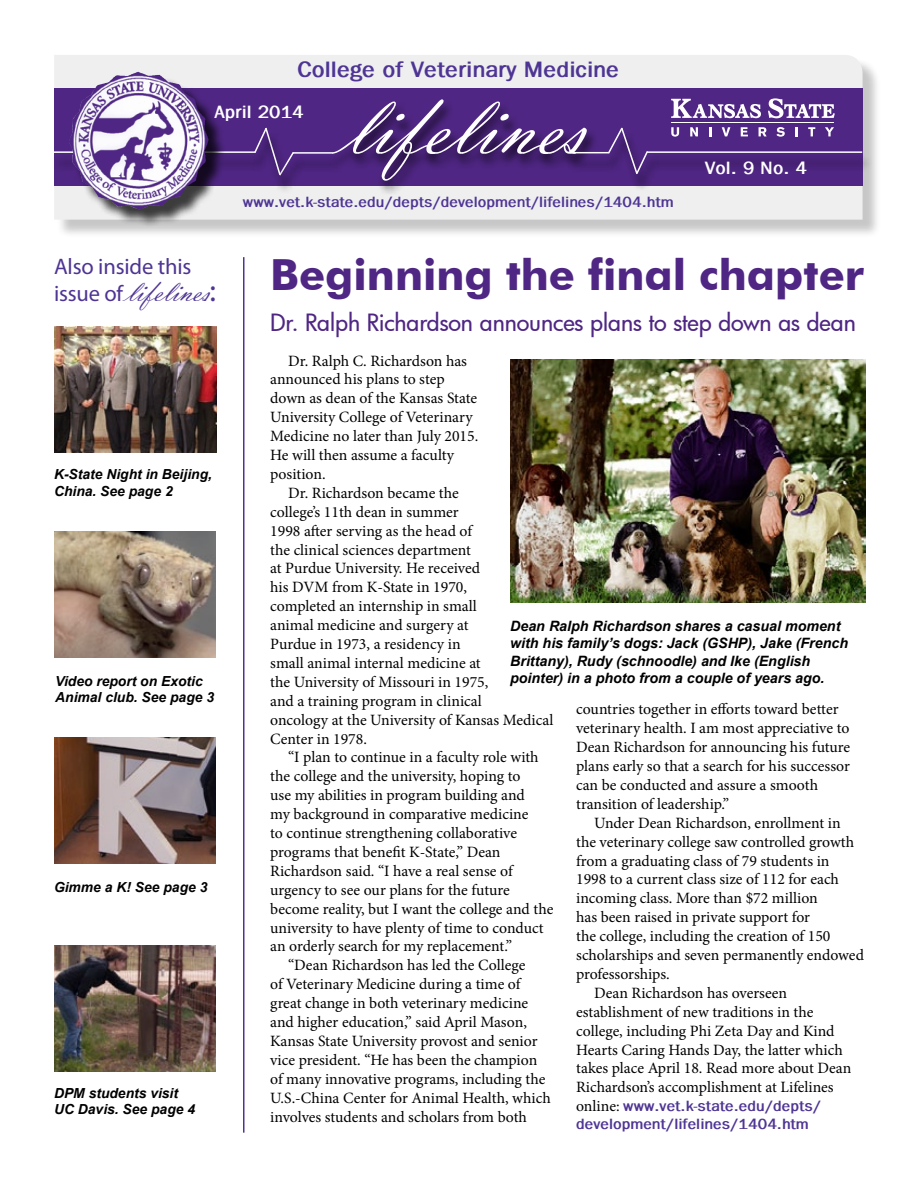
<style>
.page{position:relative;width:918px;height:1188px;background:#fff}
.page>*{position:absolute;margin:0;border:0;box-sizing:border-box;transform-origin:0 0}
.t1{font:90px "Vladimir Script";color:#fff}
.t2{font:700 42.9px "Futura BT";color:#4f2683}
.t3{font:31.5px "Vladimir Script";letter-spacing:-.005em;color:#4e3594}
.t4{font:500 23.25px "Futura";letter-spacing:-.005em;color:#4f2683}
.t5{font:700 22.5px "Franklin Gothic";color:#4e3594}
.t6{font:22.5px "Myriad Pro";letter-spacing:-.005em;color:#4e3594}
.t7{font:700 18px "Franklin Gothic";color:#fff}
.t8{font:15.75px/18.9px "Minion Pro";color:#000}
.t9{font:700 15px/18px "Franklin Gothic";color:#4e3594}
.t10{font:italic 700 14.25px/17.1px "Arial";color:#000}
.t11{font:italic 700 13.8px/16.6px "Arial";color:#000}
.s1{font-family:"Myriad Pro";font-size:22.5px}
.s2{font-family:"Myriad Pro"}
.s3{font-family:"Minion Pro";font-weight:400;font-size:15.75px;color:#000}
</style>
<div class="page">
<div style="left:56px;top:57px;width:826px;height:182px;background:#000;opacity:.75"></div>
<div style="left:54px;top:55px;width:809px;height:165px;background:#efeff0"></div>
<div style="left:54px;top:88px;width:809px;height:98px;background:#4f2683"></div>
<div style="left:328px;top:100px;width:270px;height:97px;background:#000;opacity:.75"></div>
<img style="left:54px;top:531px;width:162px;height:126px">
<img style="left:54px;top:738px;width:162px;height:126px">
<hr style="left:243px;top:257px;width:1px;height:876px;background:#4e3594">
<div style="left:567px;top:155px;width:53px;height:18px;background:#000;opacity:.75"></div>
<hr style="left:570px;top:152px;width:39px;height:1px;background:#fff">
<div style="left:605px;top:132px;width:29px;height:40px;background:#000;opacity:.75"></div>
<div style="left:618px;top:132px;width:31px;height:61px;background:#000;opacity:.75"></div>
<div style="left:633px;top:155px;width:26px;height:37px;background:#000;opacity:.75"></div>
<svg style="left:606px;top:127px;width:43px;height:49px"></svg>
<div style="left:644px;top:154px;width:230px;height:18px;background:#4a237a"></div>
<hr style="left:647px;top:151px;width:215px;height:2px;background:#fff">
<div style="left:290px;top:155px;width:54px;height:18px;background:#492379"></div>
<hr style="left:293px;top:152px;width:40px;height:2px;background:#fff">
<div style="left:276px;top:156px;width:29px;height:38px;background:#000;opacity:.75"></div>
<div style="left:262px;top:132px;width:30px;height:61px;background:#000;opacity:.75"></div>
<svg style="left:255px;top:127px;width:40px;height:50px"></svg>
<div style="left:51px;top:154px;width:216px;height:18px;background:#4a237a"></div>
<hr style="left:54px;top:151px;width:202px;height:2px;background:#fff">
<div style="left:72px;top:75px;width:155px;height:152px;background:#000;opacity:.75"></div>
<img style="left:69px;top:72px;width:69px;height:123px">
<img style="left:54px;top:327px;width:162px;height:126px">
<img style="left:54px;top:946px;width:162px;height:126px">
<hr style="left:671px;top:122px;width:163px;height:1px;background:#fff">
<svg style="left:671px;top:99px;width:90px;height:19px"></svg>
<svg style="left:768px;top:98px;width:67px;height:20px"></svg>
<svg style="left:671px;top:127px;width:8px;height:10px"></svg>
<svg style="left:690px;top:127px;width:8px;height:9px"></svg>
<svg style="left:709px;top:127px;width:2px;height:9px"></svg>
<svg style="left:722px;top:127px;width:8px;height:9px"></svg>
<svg style="left:741px;top:127px;width:7px;height:9px"></svg>
<svg style="left:759px;top:127px;width:8px;height:9px"></svg>
<svg style="left:776px;top:127px;width:9px;height:10px"></svg>
<svg style="left:796px;top:127px;width:2px;height:9px"></svg>
<svg style="left:808px;top:127px;width:7px;height:9px"></svg>
<svg style="left:825px;top:127px;width:9px;height:9px"></svg>
<img style="left:510px;top:359px;width:355px;height:244px">
<h3 class="t5" style="left:297px;top:57px;width:324px">College of Veterinary Medicine</h3>
<p class="t7" style="left:214px;top:101px;width:91px">April 2014</p>
<h1 class="t1" style="left:343px;top:73px;width:244px">lifelines</h1>
<p class="t9" style="left:243px;top:193px;width:432px">www.vet.k-state.edu/depts/development/lifelines/1404.htm</p>
<p class="t7" style="left:705px;top:158px;width:104px">Vol. 9 No. 4</p>
<h3 class="t6" style="left:54px;top:254px;width:139px">Also inside this</h3>
<h3 class="t3" style="left:54px;top:273px;width:163px"><span class="s1">issue of</span> lifelines<span class="s2">:</span></h3>
<p class="t11" style="left:54px;top:467px;width:160px">K-State Night in Beijing,<br>China. See page 2</p>
<p class="t11" style="left:55px;top:673px;width:160px">Video report on Exotic<br>Animal club. See page 3</p>
<p class="t11" style="left:54px;top:879px;width:155px">Gimme a K! See page 3</p>
<p class="t11" style="left:54px;top:1085px;width:143px">DPM students visit<br>UC Davis. See page 4</p>
<h2 class="t2" style="left:270px;top:248px;width:596px">Beginning the final chapter</h2>
<h3 class="t4" style="left:270px;top:306px;width:587px">Dr. Ralph Richardson announces plans to step down as dean</h3>
<p class="t8" style="left:270px;top:351px;width:210px;text-indent:18px">Dr. Ralph C. Richardson has announced his plans to step down as dean of the Kansas State<br>University College of Veterinary<br>Medicine no later than July 2015.<br>He will then assume a faculty position.</p>
<p class="t8" style="left:270px;top:483px;width:285px;text-indent:18px">Dr. Richardson became the<br>college’s 11th dean in summer<br>1998 after serving as the head of<br>the clinical sciences department<br>at Purdue University. He received<br>his DVM from K-State in 1970,<br>completed an internship in small<br>animal medicine and surgery at<br>Purdue in 1973, a residency in<br>small animal internal medicine at<br>the University of Missouri in 1975,<br>and a training program in clinical<br>oncology at the University of Kansas Medical<br>Center in 1978.</p>
<p class="t8" style="left:288px;top:748px;width:252px">“I plan to continue in a faculty role with</p>
<p class="t8" style="left:270px;top:767px;width:252px">the college and the university, hoping to</p>
<p class="t8" style="left:270px;top:786px;width:256px">use my abilities in program building and</p>
<p class="t8" style="left:270px;top:805px;width:260px">my background in comparative medicine</p>
<p class="t8" style="left:270px;top:824px;width:248px">to continue strengthening collaborative</p>
<p class="t8" style="left:270px;top:843px;width:232px">programs that benefit K-State,” Dean</p>
<p class="t8" style="left:270px;top:861px;width:244px">Richardson said. “I have a real sense of</p>
<p class="t8" style="left:270px;top:880px;width:241px">urgency to see our plans for the future</p>
<p class="t8" style="left:270px;top:899px;width:285px">become reality, but I want the college and the</p>
<p class="t8" style="left:270px;top:918px;width:275px">university to have plenty of time to conduct</p>
<p class="t8" style="left:270px;top:937px;width:243px">an orderly search for my replacement.”</p>
<p class="t8" style="left:288px;top:956px;width:239px">“Dean Richardson has led the College</p>
<p class="t8" style="left:270px;top:975px;width:252px">of Veterinary Medicine during a time of</p>
<p class="t8" style="left:270px;top:994px;width:260px">great change in both veterinary medicine</p>
<p class="t8" style="left:270px;top:1013px;width:258px">and higher education,” said April Mason,</p>
<p class="t8" style="left:270px;top:1032px;width:269px">Kansas State University provost and senior</p>
<p class="t8" style="left:270px;top:1050px;width:269px">vice president. “He has been the champion</p>
<p class="t8" style="left:270px;top:1069px;width:277px">of many innovative programs, including the</p>
<p class="t8" style="left:270px;top:1088px;width:282px">U.S.-China Center for Animal Health, which</p>
<p class="t8" style="left:270px;top:1107px;width:258px">involves students and scholars from both</p>
<p class="t10" style="left:510px;top:618px;width:339px">Dean Ralph Richardson shares a casual moment with his family’s dogs: Jack (GSHP), Jake (French Brittany), Rudy (schnoodle) and Ike (English pointer) in a photo from a couple of years ago.</p>
<p class="t8" style="left:576px;top:700px;width:276px">countries together in efforts toward better veterinary health. I am most appreciative to Dean Richardson for announcing his future plans early so that a search for his successor can be conducted and assure a smooth transition of leadership.”</p>
<p class="t8" style="left:594px;top:813px;width:248px">Under Dean Richardson, enrollment in</p>
<p class="t8" style="left:576px;top:832px;width:280px">the veterinary college saw controlled growth</p>
<p class="t8" style="left:576px;top:851px;width:255px">from a graduating class of 79 students in</p>
<p class="t8" style="left:576px;top:870px;width:264px">1998 to a current class size of 112 for each</p>
<p class="t8" style="left:576px;top:889px;width:243px">incoming class. More than $72 million</p>
<p class="t8" style="left:576px;top:908px;width:235px">has been raised in private support for</p>
<p class="t8" style="left:576px;top:927px;width:256px">the college, including the creation of 150</p>
<p class="t8" style="left:576px;top:946px;width:289px">scholarships and seven permanently endowed</p>
<p class="t8" style="left:576px;top:965px;width:95px">professorships.</p>
<p class="t8" style="left:594px;top:983px;width:195px">Dean Richardson has overseen</p>
<p class="t8" style="left:576px;top:1002px;width:239px">establishment of new traditions in the</p>
<p class="t8" style="left:576px;top:1021px;width:260px">college, including Phi Zeta Day and Kind</p>
<p class="t8" style="left:576px;top:1040px;width:268px">Hearts Caring Hands Day, the latter which</p>
<p class="t8" style="left:576px;top:1059px;width:277px">takes place April 18. Read more about Dean</p>
<p class="t8" style="left:576px;top:1078px;width:259px">Richardson’s accomplishment at Lifelines</p>
<p class="t9" style="left:576px;top:1097px;width:247px"><span class="s3">online:</span> www.vet.k-state.edu/depts/ development/lifelines/1404.htm</p>
</div>
